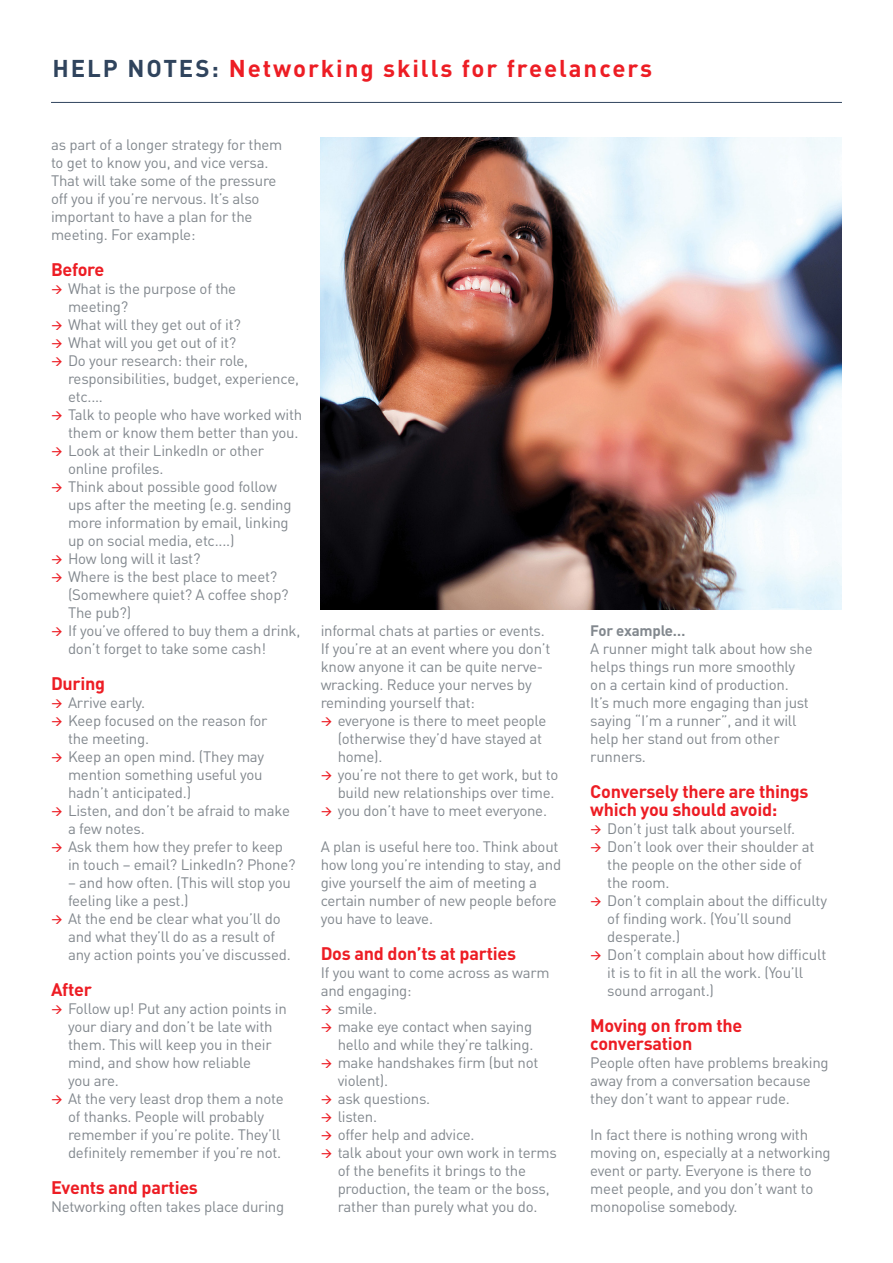
<style>
.page{position:relative;width:893px;height:1263px;background:#fff}
.page>*{position:absolute;margin:0;border:0;box-sizing:border-box;transform-origin:0 0}
.t1{font:700 24px "FFDIN";letter-spacing:.08em;color:#ed1d24}
.t2{font:700 18px/18px "FFDIN";letter-spacing:-.015em;color:#ed1d24}
.t3{font:15px/18px "FFDIN";letter-spacing:-.015em;color:#82888e}
.t4{font:700 15px "FFDIN";letter-spacing:-.015em;color:#82888e}
.s1{color:#30445d}
.s2{color:#ed1d24}
</style>
<div class="page">
<img style="left:320px;top:137px;width:522px;height:472px">
<hr style="left:51px;top:102px;width:791px;height:1px;background:#30445d">
<h1 class="t1" style="left:52px;top:52px;width:601px"><span class="s1">HELP NOTES:</span> Networking skills for freelancers</h1>
<p class="t3" style="left:51px;top:135px;width:233px">as part of a longer strategy for them to get to know you, and vice versa.<br>That will take some of the pressure off you if you’re nervous. It’s also important to have a plan for the meeting. For example:</p>
<p class="t2" style="left:51px;top:260px;width:55px">Before</p>
<p class="t3" style="left:68px;top:279px;width:170px;text-indent:-17px"><span class="s2">→</span> What is the purpose of the meeting?</p>
<p class="t3" style="left:51px;top:315px;width:192px"><span class="s2">→</span> What will they get out of it?</p>
<p class="t3" style="left:51px;top:333px;width:187px"><span class="s2">→</span> What will you get out of it?</p>
<p class="t3" style="left:68px;top:351px;width:233px;text-indent:-17px"><span class="s2">→</span> Do your research: their role, responsibilities, budget, experience, etc....</p>
<p class="t3" style="left:51px;top:405px;width:253px;text-align:right"><span class="s2">→</span> Talk to people who have worked with them or know them better than you.</p>
<p class="t3" style="left:68px;top:441px;width:198px;text-indent:-17px"><span class="s2">→</span> Look at their LinkedIn or other online profiles.</p>
<p class="t3" style="left:68px;top:477px;width:225px;text-indent:-17px"><span class="s2">→</span> Think about possible good follow ups after the meeting (e.g. sending more information by email, linking up on social media, etc....)</p>
<p class="t3" style="left:51px;top:549px;width:151px"><span class="s2">→</span> How long will it last?</p>
<p class="t3" style="left:68px;top:567px;width:222px;text-indent:-17px"><span class="s2">→</span> Where is the best place to meet? (Somewhere quiet? A coffee shop?<br>The pub?)</p>
<p class="t3" style="left:68px;top:621px;width:234px;text-indent:-17px"><span class="s2">→</span> If you’ve offered to buy them a drink, don’t forget to take some cash!</p>
<p class="t2" style="left:51px;top:674px;width:56px">During</p>
<p class="t3" style="left:51px;top:693px;width:96px"><span class="s2">→</span> Arrive early.</p>
<p class="t3" style="left:68px;top:711px;width:201px;text-indent:-17px"><span class="s2">→</span> Keep focused on the reason for the meeting.</p>
<p class="t3" style="left:68px;top:747px;width:198px;text-align:justify;text-indent:-17px"><span class="s2">→</span> Keep an open mind. (They may mention something useful you hadn’t anticipated.)</p>
<p class="t3" style="left:68px;top:801px;width:223px;text-indent:-17px"><span class="s2">→</span> Listen, and don’t be afraid to make a few notes.</p>
<p class="t3" style="left:68px;top:837px;width:229px;text-indent:-17px"><span class="s2">→</span> Ask them how they prefer to keep in touch – email? LinkedIn? Phone?</p>
<p class="t3" style="left:68px;top:873px;width:224px">– and how often. (This will stop you feeling like a pest.)</p>
<p class="t3" style="left:68px;top:909px;width:224px;text-indent:-17px"><span class="s2">→</span> At the end be clear what you’ll do and what they’ll do as a result of any action points you’ve discussed.</p>
<p class="t2" style="left:51px;top:980px;width:42px">After</p>
<p class="t3" style="left:68px;top:999px;width:220px;text-indent:-17px"><span class="s2">→</span> Follow up! Put any action points in your diary and don’t be late with them. This will keep you in their mind, and show how reliable<br>you are.</p>
<p class="t3" style="left:68px;top:1089px;width:217px;text-indent:-17px"><span class="s2">→</span> At the very least drop them a note of thanks. People will probably remember if you’re polite. They’ll definitely remember if you’re not.</p>
<p class="t2" style="left:51px;top:1178px;width:148px">Events and parties</p>
<p class="t3" style="left:51px;top:1197px;width:235px">Networking often takes place during</p>
<p class="t3" style="left:321px;top:621px;width:231px">informal chats at parties or events.<br>If you’re at an event where you don’t know anyone it can be quite nerve&shy;wracking. Reduce your nerves by reminding yourself that:</p>
<p class="t3" style="left:338px;top:711px;width:210px;text-indent:-17px"><span class="s2">→</span> everyone is there to meet people (otherwise they’d have stayed at home).</p>
<p class="t3" style="left:321px;top:765px;width:239px;text-align:right"><span class="s2">→</span> you’re not there to get work, but to build new relationships over time.</p>
<p class="t3" style="left:321px;top:801px;width:228px"><span class="s2">→</span> you don’t have to meet everyone.</p>
<p class="t3" style="left:321px;top:837px;width:242px">A plan is useful here too. Think about how long you’re intending to stay, and give yourself the aim of meeting a certain number of new people before you have to leave.</p>
<p class="t2" style="left:321px;top:944px;width:197px">Dos and don’ts at parties</p>
<p class="t3" style="left:321px;top:963px;width:230px">If you want to come across as warm and engaging:</p>
<p class="t3" style="left:321px;top:999px;width:58px"><span class="s2">→</span> smile.</p>
<p class="t3" style="left:321px;top:1017px;width:214px;text-align:right"><span class="s2">→</span> make eye contact when saying hello and while they’re talking.</p>
<p class="t3" style="left:338px;top:1053px;width:202px;text-indent:-17px"><span class="s2">→</span> make handshakes firm (but not violent).</p>
<p class="t3" style="left:321px;top:1089px;width:111px"><span class="s2">→</span> ask questions.</p>
<p class="t3" style="left:321px;top:1107px;width:58px"><span class="s2">→</span> listen.</p>
<p class="t3" style="left:321px;top:1125px;width:156px"><span class="s2">→</span> offer help and advice.</p>
<p class="t3" style="left:338px;top:1143px;width:221px;text-indent:-17px"><span class="s2">→</span> talk about your own work in terms of the benefits it brings to the production, the team or the boss, rather than purely what you do.</p>
<p class="t4" style="left:590px;top:621px;width:97px">For example…</p>
<p class="t3" style="left:590px;top:639px;width:224px">A runner might talk about how she helps things run more smoothly on a certain kind of production.<br>It’s much more engaging than just saying “I’m a runner”, and it will help her stand out from other runners.</p>
<p class="t2" style="left:590px;top:782px;width:220px">Conversely there are things which you should avoid:</p>
<p class="t3" style="left:590px;top:819px;width:206px"><span class="s2">→</span> Don’t just talk about yourself.</p>
<p class="t3" style="left:607px;top:837px;width:209px;text-indent:-17px"><span class="s2">→</span> Don’t look over their shoulder at the people on the other side of the room.</p>
<p class="t3" style="left:607px;top:891px;width:221px;text-indent:-17px"><span class="s2">→</span> Don’t complain about the difficulty of finding work. (You’ll sound desperate.)</p>
<p class="t3" style="left:607px;top:945px;width:221px;text-indent:-17px"><span class="s2">→</span> Don’t complain about how difficult it is to fit in all the work. (You’ll sound arrogant.)</p>
<p class="t2" style="left:590px;top:1016px;width:154px">Moving on from the conversation</p>
<p class="t3" style="left:590px;top:1053px;width:240px">People often have problems breaking away from a conversation because they don’t want to appear rude.</p>
<p class="t3" style="left:590px;top:1125px;width:242px">In fact there is nothing wrong with moving on, especially at a networking event or party. Everyone is there to meet people, and you don’t want to monopolise somebody.</p>
</div>
